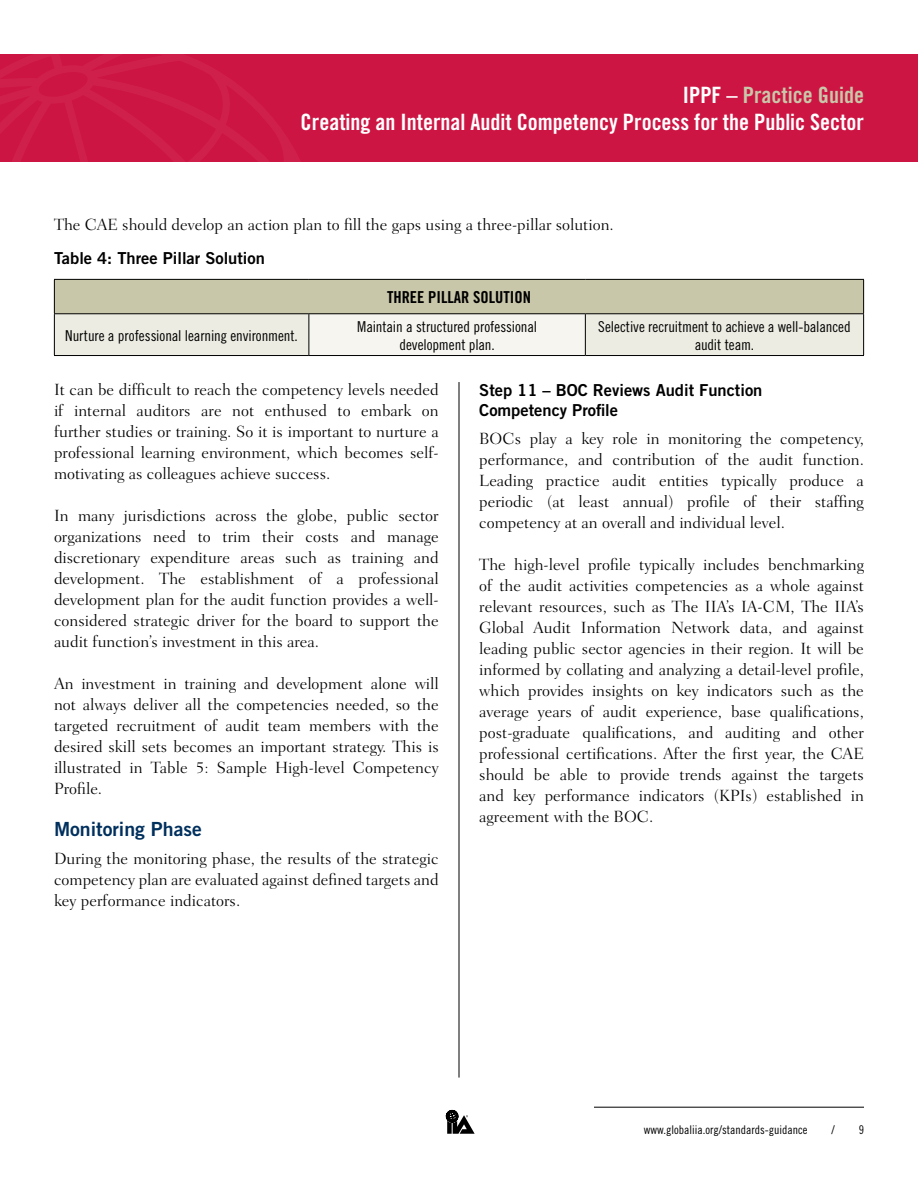
<style>
.page{position:relative;width:918px;height:1188px;background:#fff}
.page>*{position:absolute;margin:0;border:0;box-sizing:border-box;transform-origin:0 0}
.t1{font:22.5px/27px "Trade Gothic Bold Cond Twenty";color:#fff;text-align:right}
.t2{font:19.5px "Trade Gothic Bold Two";color:#00305e}
.t3{font:300 16.5px/21px "Fairfield LH";color:#000;text-align:justify}
.t4{font:16.5px/19.5px "Trade Gothic Bold Two";color:#000}
.t5{font:16.5px "Trade Gothic Bold Cond Twenty";color:#000}
.t6{font:15px/18px "Trade Gothic Cond Eighteen";letter-spacing:-.005em;color:#000;text-align:center}
.t7{font:12px "Trade Gothic Cond Eighteen";color:#000}
.s1{color:#c9c7a9}
</style>
<div class="page">
<div style="left:0;top:54px;width:918px;height:108px;background:#cd1543"></div>
<svg style="left:0;top:54px;width:300px;height:108px"></svg>
<hr style="left:594px;top:1107px;width:270px;height:1px;background:#000">
<svg style="left:446px;top:1110px;width:29px;height:24px"></svg>
<hr style="left:459px;top:382px;width:1px;height:696px;background:#000">
<div style="left:54px;top:279px;width:810px;height:35px;background:#c9c7a9"></div>
<div style="left:55px;top:314px;width:808px;height:41px;background:#ecece2"></div>
<div style="left:309px;top:314px;width:276px;height:42px;background:#f6f5f0"></div>
<hr style="left:54px;top:314px;width:1px;height:41px;background:#000">
<hr style="left:309px;top:314px;width:1px;height:41px;background:#000">
<hr style="left:585px;top:314px;width:1px;height:41px;background:#000">
<hr style="left:863px;top:314px;width:1px;height:41px;background:#000">
<hr style="left:54px;top:279px;width:255px;height:1px;background:#000">
<hr style="left:54px;top:280px;width:1px;height:33px;background:#000">
<hr style="left:309px;top:279px;width:276px;height:1px;background:#000">
<hr style="left:585px;top:279px;width:279px;height:1px;background:#000">
<hr style="left:863px;top:280px;width:1px;height:33px;background:#000">
<hr style="left:54px;top:313px;width:255px;height:1px;background:#000">
<hr style="left:309px;top:313px;width:276px;height:1px;background:#000">
<hr style="left:585px;top:313px;width:279px;height:1px;background:#000">
<hr style="left:54px;top:355px;width:255px;height:1px;background:#000">
<hr style="left:309px;top:355px;width:276px;height:1px;background:#000">
<hr style="left:585px;top:355px;width:279px;height:1px;background:#000">
<h1 class="t1" style="left:301px;top:81px;width:565px">IPPF – <span class="s1">Practice Guide<br></span>Creating an Internal Audit Competency Process for the Public Sector</h1>
<p class="t3" style="left:54px;top:214px;width:561px">The CAE should develop an action plan to fill the gaps using a three-pillar solution.</p>
<p class="t4" style="left:54px;top:248px;width:212px">Table 4: Three Pillar Solution</p>
<p class="t5" style="left:387px;top:287px;width:145px">THREE PILLAR SOLUTION</p>
<p class="t6" style="left:65px;top:326px;width:234px">Nurture a professional learning environment.</p>
<p class="t6" style="left:357px;top:317px;width:181px">Maintain a structured professional development plan.</p>
<p class="t6" style="left:598px;top:317px;width:254px">Selective recruitment to achieve a well-balanced audit team.</p>
<p class="t3" style="left:54px;top:379px;width:386px">It can be difficult to reach the competency levels needed if internal auditors are not enthused to embark on further studies or training. So it is important to nurture a professional learning environment, which becomes self&shy;motivating as colleagues achieve success.</p>
<p class="t3" style="left:54px;top:505px;width:386px">In many jurisdictions across the globe, public sector organizations need to trim their costs and manage discretionary expenditure areas such as training and development. The establishment of a professional development plan for the audit function provides a well&shy;considered strategic driver for the board to support the audit function’s investment in this area.</p>
<p class="t3" style="left:54px;top:673px;width:386px">An investment in training and development alone will not always deliver all the competencies needed, so the targeted recruitment of audit team members with the desired skill sets becomes an important strategy. This is illustrated in Table 5: Sample High-level Competency Profile.</p>
<p class="t2" style="left:54px;top:816px;width:149px">Monitoring Phase</p>
<p class="t3" style="left:54px;top:848px;width:386px">During the monitoring phase, the results of the strategic competency plan are evaluated against defined targets and key performance indicators.</p>
<p class="t4" style="left:479px;top:380px;width:285px">Step 11 – BOC Reviews Audit Function<br>Competency Profile</p>
<p class="t3" style="left:479px;top:428px;width:386px">BOCs play a key role in monitoring the competency, performance, and contribution of the audit function.<br>Leading practice audit entities typically produce a periodic (at least annual) profile of their staffing competency at an overall and individual level.</p>
<p class="t3" style="left:479px;top:554px;width:386px">The high-level profile typically includes benchmarking of the audit activities competencies as a whole against relevant resources, such as The IIA’s IA-CM, The IIA’s Global Audit Information Network data, and against leading public sector agencies in their region. It will be informed by collating and analyzing a detail-level profile, which provides insights on key indicators such as the average years of audit experience, base qualifications, post-graduate qualifications, and auditing and other professional certifications. After the first year, the CAE should be able to provide trends against the targets and key performance indicators (KPIs) established in agreement with the BOC.</p>
<p class="t7" style="left:644px;top:1123px;width:165px">www.globaliia.org/standards-guidance</p>
<p class="t7" style="left:831px;top:1123px;width:5px">/</p>
<p class="t7" style="left:859px;top:1123px;width:7px">9</p>
</div>
